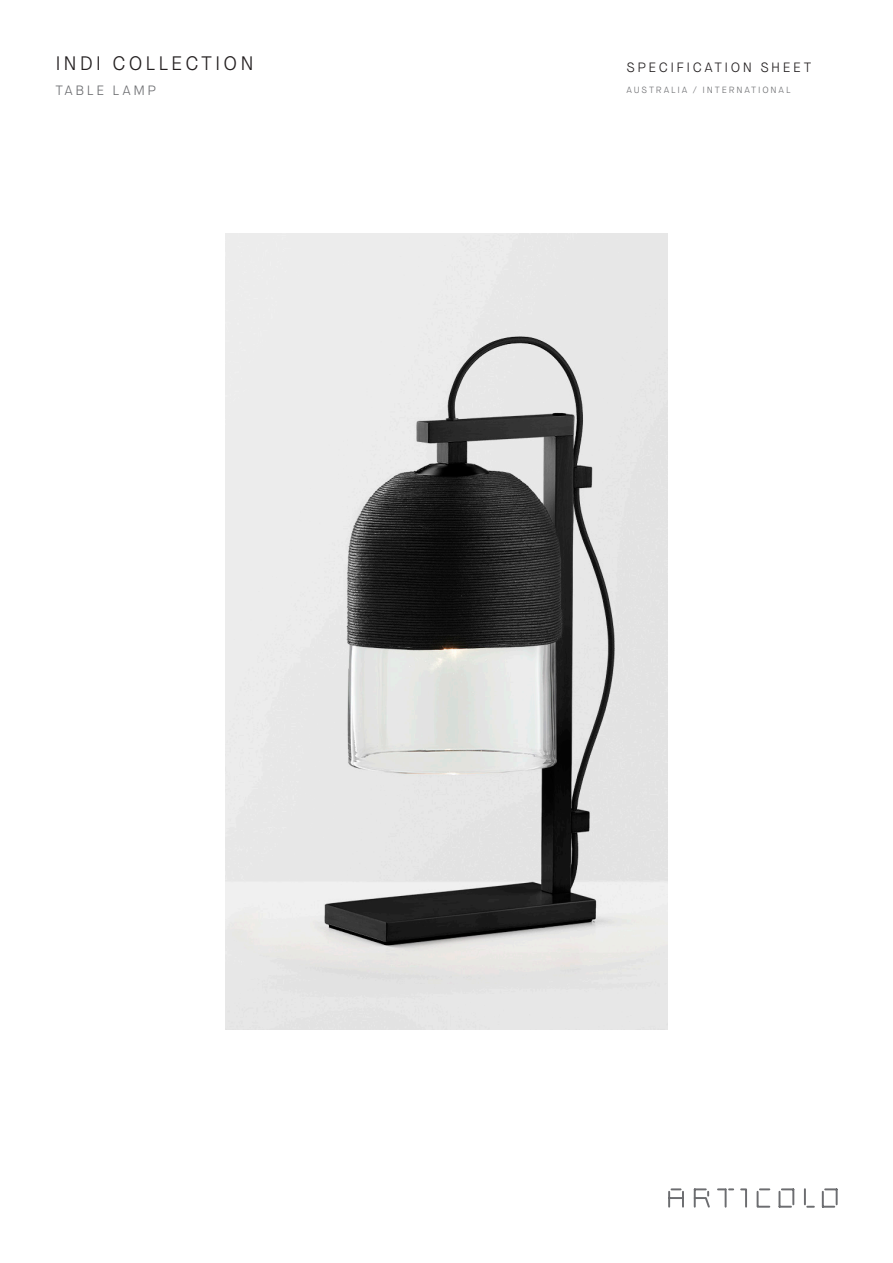
<style>
.page{position:relative;width:893px;height:1263px;background:#fff}
.page>*{position:absolute;margin:0;border:0;box-sizing:border-box;transform-origin:0 0}
.t1{font:300 19.5px "Maison Neue";letter-spacing:.15em;color:#231f20}
.t2{font:300 13.5px "Maison Neue";letter-spacing:.185em;color:#231f20}
.t3{font:300 13.5px "Maison Neue";letter-spacing:.19em;color:#6c6d70}
.t4{font:300 9px "Maison Neue";letter-spacing:.205em;color:#6c6d70}
</style>
<div class="page">
<svg style="left:668px;top:1188px;width:170px;height:20px"></svg>
<img style="left:225px;top:234px;width:443px;height:795px">
<p class="t1" style="left:55px;top:51px;width:200px">INDI COLLECTION</p>
<p class="t3" style="left:55px;top:82px;width:102px">TABLE LAMP</p>
<h2 class="t2" style="left:627px;top:59px;width:186px">SPECIFICATION SHEET</h2>
<p class="t4" style="left:627px;top:84px;width:166px">AUSTRALIA / INTERNATIONAL</p>
</div>
